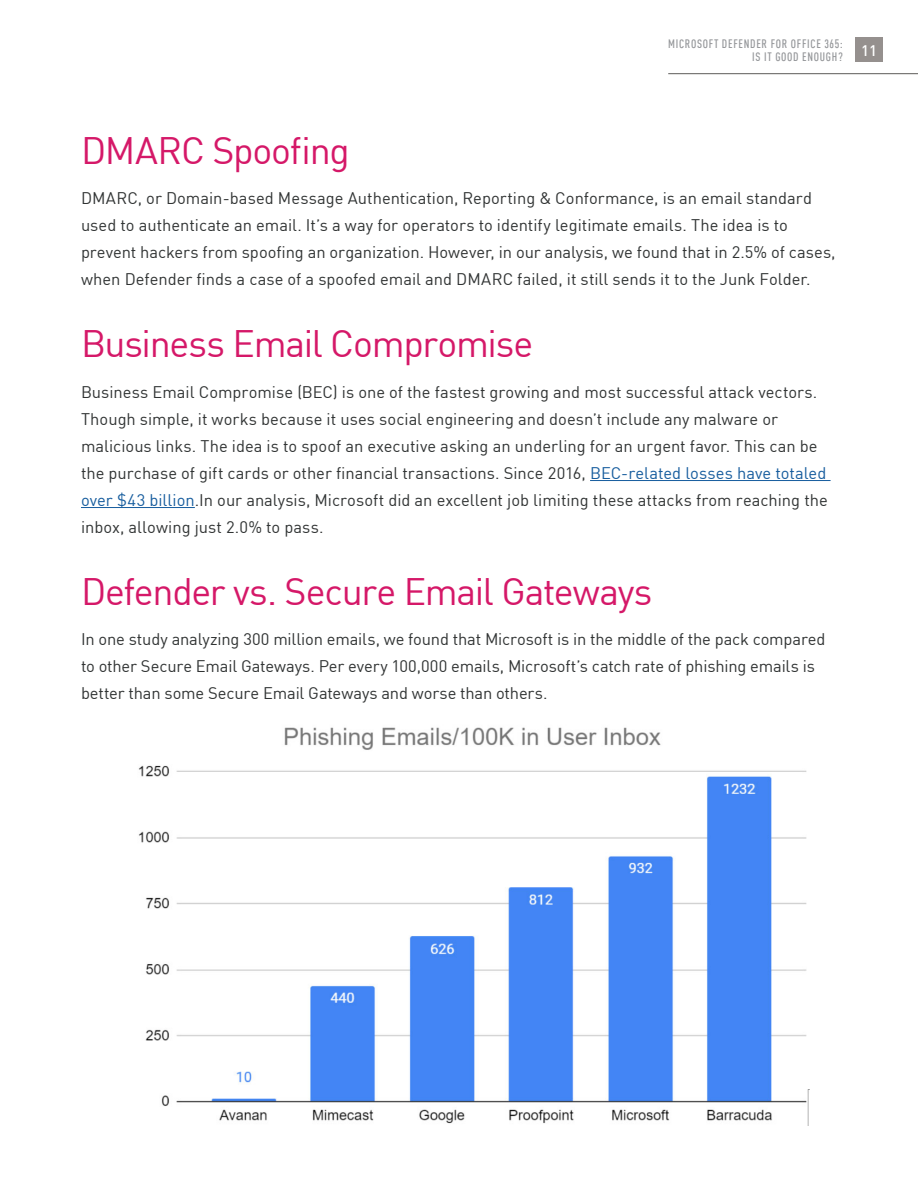
<style>
.page{position:relative;width:918px;height:1188px;background:#fff}
.page>*{position:absolute;margin:0;border:0;box-sizing:border-box;transform-origin:0 0}
.Body_Copy{font:37.5px "DIN Pro";letter-spacing:-.035em;color:#d51868}
.Body_Copy-2{font:16.5px/27px "DIN Pro";color:#313434}
.t1{font:500 15px "DIN Pro";color:#fff}
.t2{font:500 condensed 12px/13.5px "DIN Pro";letter-spacing:.06em;color:#939598;text-align:right}
.s1{color:#175d9e}
</style>
<div class="page">
<div style="left:856px;top:38px;width:27px;height:24px;background:#95908e"></div>
<hr style="left:668px;top:73px;width:250px;height:1px;background:#5c5b59">
<hr style="left:590px;top:480px;width:241px;height:1px;background:#175d9e">
<hr style="left:81px;top:507px;width:114px;height:1px;background:#175d9e">
<img style="left:139px;top:727px;width:671px;height:398px">
<p class="t2" style="left:668px;top:36px;width:176px">MICROSOFT DEFENDER FOR OFFICE 365:<br>IS IT GOOD ENOUGH?</p>
<p class="t1" style="left:861px;top:39px;width:17px">11</p>
<p class="Body_Copy" style="left:81px;top:121px;width:271px">DMARC Spoofing</p>
<p class="Body_Copy-2" style="left:81px;top:184px;width:756px">DMARC, or Domain-based Message Authentication, Reporting &amp; Conformance, is an email standard used to authenticate an email. It’s a way for operators to identify legitimate emails. The idea is to prevent hackers from spoofing an organization. However, in our analysis, we found that in 2.5% of cases, when Defender finds a case of a spoofed email and DMARC failed, it still sends it to the Junk Folder.</p>
<p class="Body_Copy" style="left:81px;top:315px;width:454px">Business Email Compromise</p>
<p class="Body_Copy-2" style="left:81px;top:377px;width:748px">Business Email Compromise (BEC) is one of the fastest growing and most successful attack vectors.<br>Though simple, it works because it uses social engineering and doesn’t include any malware or malicious links. The idea is to spoof an executive asking an underling for an urgent favor. This can be the purchase of gift cards or other financial transactions. Since 2016, <span class="s1">BEC-related losses have totaled over $43 billion</span>.In our analysis, Microsoft did an excellent job limiting these attacks from reaching the inbox, allowing just 2.0% to pass.</p>
<p class="Body_Copy" style="left:81px;top:562px;width:573px">Defender vs. Secure Email Gateways</p>
<p class="Body_Copy-2" style="left:81px;top:625px;width:746px">In one study analyzing 300 million emails, we found that Microsoft is in the middle of the pack compared to other Secure Email Gateways. Per every 100,000 emails, Microsoft’s catch rate of phishing emails is better than some Secure Email Gateways and worse than others.</p>
</div>
